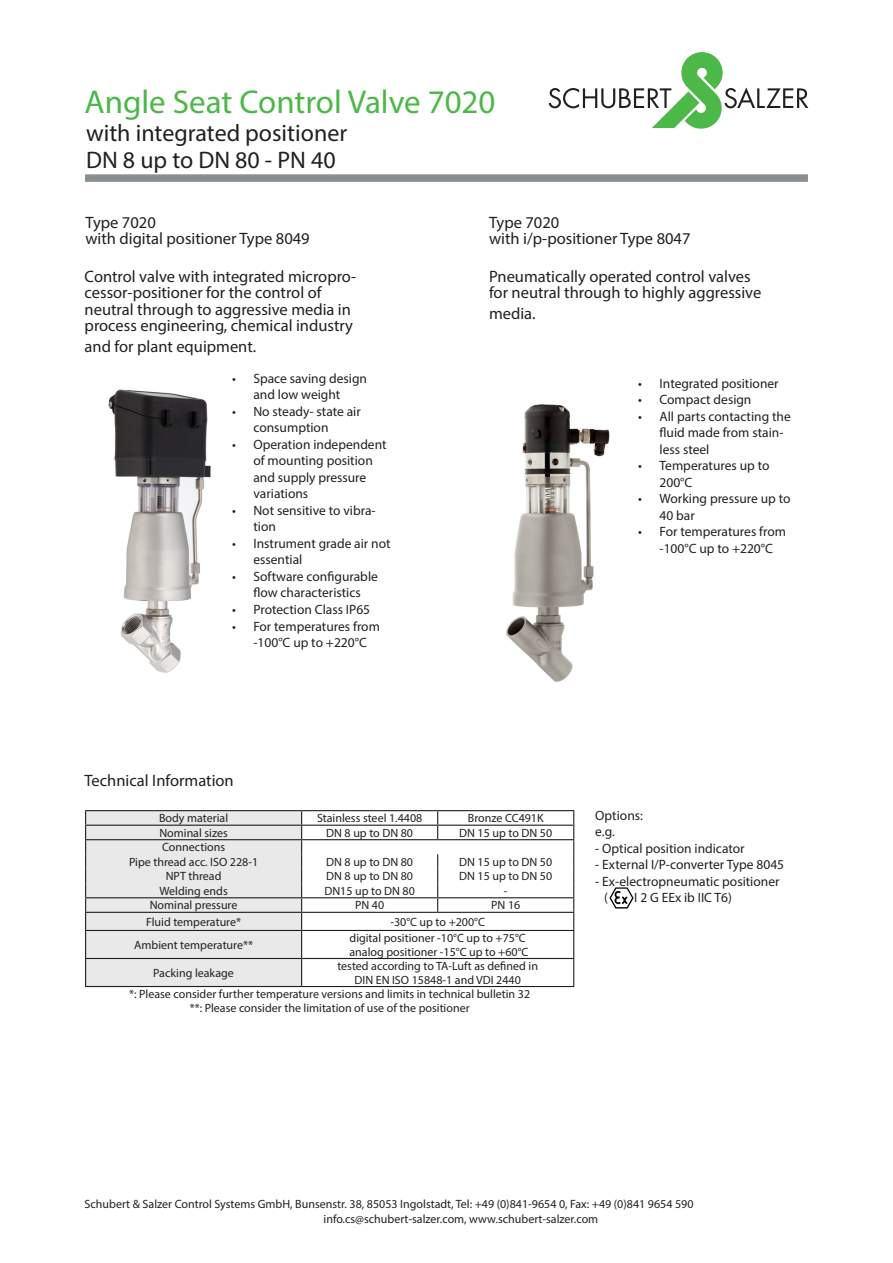
<style>
.page{position:relative;width:893px;height:1263px;background:#fff}
.page>*{position:absolute;margin:0;border:0;box-sizing:border-box;transform-origin:0 0}
.t1{font:33px "Myriad Pro";color:#4cb848}
.t2{font:24px "Myriad Pro";color:#231f20}
.Überschrift{font:16.5px/16.5px "Myriad Pro";color:#231f20}
.Text{font:13.5px/16.5px "Myriad Pro";color:#231f20}
.Text_klein_8mm{font:12px/13.5px "Myriad Pro";color:#231f20;text-align:center}
</style>
<div class="page">
<svg style="left:549px;top:52px;width:259px;height:77px"></svg>
<svg style="left:85px;top:174px;width:723px;height:8px;background:#909496"></svg>
<img style="left:506px;top:404px;width:104px;height:278px">
<img style="left:609px;top:887px;width:25px;height:21px">
<svg style="left:302px;top:811px;width:271px;height:175px"></svg>
<hr style="left:85px;top:810px;width:217px;height:1px;background:#231f20">
<hr style="left:302px;top:810px;width:136px;height:1px;background:#231f20">
<hr style="left:438px;top:810px;width:136px;height:1px;background:#231f20">
<hr style="left:302px;top:825px;width:136px;height:1px;background:#231f20">
<hr style="left:438px;top:825px;width:136px;height:1px;background:#231f20">
<svg style="left:437px;top:811px;width:1px;height:28px"></svg>
<hr style="left:302px;top:839px;width:136px;height:1px;background:#231f20">
<hr style="left:438px;top:839px;width:136px;height:1px;background:#231f20">
<hr style="left:302px;top:897px;width:136px;height:1px;background:#231f20">
<hr style="left:438px;top:897px;width:136px;height:1px;background:#231f20">
<svg style="left:437px;top:854px;width:1px;height:58px"></svg>
<hr style="left:302px;top:912px;width:136px;height:1px;background:#231f20">
<hr style="left:438px;top:912px;width:136px;height:1px;background:#231f20">
<svg style="left:85px;top:811px;width:217px;height:175px;background:#e1e1e1"></svg>
<svg style="left:573px;top:811px;width:1px;height:175px"></svg>
<hr style="left:85px;top:930px;width:217px;height:1px;background:#231f20">
<hr style="left:302px;top:930px;width:136px;height:1px;background:#231f20">
<hr style="left:438px;top:930px;width:136px;height:1px;background:#231f20">
<hr style="left:85px;top:958px;width:217px;height:1px;background:#231f20">
<hr style="left:302px;top:958px;width:136px;height:1px;background:#231f20">
<hr style="left:438px;top:958px;width:136px;height:1px;background:#231f20">
<hr style="left:85px;top:986px;width:217px;height:1px;background:#231f20">
<hr style="left:302px;top:986px;width:136px;height:1px;background:#231f20">
<hr style="left:438px;top:986px;width:136px;height:1px;background:#231f20">
<img style="left:108px;top:389px;width:103px;height:284px">
<p class="t1" style="left:85px;top:82px;width:412px">Angle Seat Control Valve 7020</p>
<p class="t2" style="left:86px;top:145px;width:251px">DN 8 up to DN 80 - PN 40</p>
<p class="t2" style="left:86px;top:118px;width:263px">with integrated positioner</p>
<p class="Überschrift" style="left:85px;top:214px;width:72px">Type 7020</p>
<p class="Überschrift" style="left:85px;top:230px;width:226px">with digital positioner Type 8049</p>
<p class="Überschrift" style="left:85px;top:268px;width:273px">Control valve with integrated micropro&shy;cessor-positioner for the control of neutral through to aggressive media in process engineering, chemical industry</p>
<p class="Überschrift" style="left:85px;top:338px;width:173px">and for plant equipment.</p>
<p class="Text" style="left:232px;top:370px;width:136px;text-align:center">• Space saving design and low weight</p>
<p class="Text" style="left:253px;top:403px;width:109px;text-indent:-21px">• No steady- state air consumption</p>
<p class="Text" style="left:253px;top:436px;width:135px;text-indent:-21px">• Operation independent of mounting position and supply pressure variations</p>
<p class="Text" style="left:253px;top:502px;width:124px;text-indent:-21px">• Not sensitive to vibra&shy;tion</p>
<p class="Text" style="left:253px;top:535px;width:139px;text-indent:-21px">• Instrument grade air not essential</p>
<p class="Text" style="left:232px;top:568px;width:147px;text-align:center">• Software configurable flow characteristics</p>
<p class="Text" style="left:232px;top:601px;width:140px">• Protection Class IP65</p>
<p class="Text" style="left:253px;top:617px;width:128px;text-indent:-21px">• For temperatures from -100°C up to +220°C</p>
<p class="Überschrift" style="left:85px;top:772px;width:151px">Technical Information</p>
<p class="Überschrift" style="left:489px;top:214px;width:72px">Type 7020</p>
<p class="Überschrift" style="left:489px;top:230px;width:203px">with i/p-positioner Type 8047</p>
<p class="Überschrift" style="left:489px;top:268px;width:274px">Pneumatically operated control valves for neutral through to highly aggressive</p>
<p class="Überschrift" style="left:489px;top:305px;width:48px">media.</p>
<p class="Text" style="left:638px;top:375px;width:142px">• Integrated positioner</p>
<p class="Text" style="left:638px;top:391px;width:115px">• Compact design</p>
<p class="Text" style="left:659px;top:408px;width:133px;text-indent:-21px">• All parts contacting the fluid made from stain&shy;less steel</p>
<p class="Text" style="left:659px;top:457px;width:111px;text-indent:-21px">• Temperatures up to<br>200°C</p>
<p class="Text" style="left:659px;top:490px;width:133px;text-indent:-21px">• Working pressure up to<br>40 bar</p>
<p class="Text" style="left:659px;top:523px;width:128px;text-indent:-21px">• For temperatures from -100°C up to +220°C</p>
<p class="Text_klein_8mm" style="left:159px;top:811px;width:71px">Body material</p>
<p class="Text_klein_8mm" style="left:317px;top:811px;width:107px">Stainless steel 1.4408</p>
<p class="Text_klein_8mm" style="left:468px;top:811px;width:77px">Bronze CC491K</p>
<p class="Text_klein_8mm" style="left:159px;top:826px;width:70px">Nominal sizes</p>
<p class="Text_klein_8mm" style="left:326px;top:826px;width:88px">DN 8 up to DN 80</p>
<p class="Text_klein_8mm" style="left:459px;top:826px;width:95px">DN 15 up to DN 50</p>
<p class="Text_klein_8mm" style="left:162px;top:840px;width:65px">Connections</p>
<p class="Text_klein_8mm" style="left:129px;top:855px;width:131px">Pipe thread acc. ISO 228-1</p>
<p class="Text_klein_8mm" style="left:326px;top:855px;width:88px">DN 8 up to DN 80</p>
<p class="Text_klein_8mm" style="left:459px;top:855px;width:95px">DN 15 up to DN 50</p>
<p class="Text_klein_8mm" style="left:166px;top:869px;width:57px">NPT thread</p>
<p class="Text_klein_8mm" style="left:326px;top:869px;width:88px">DN 8 up to DN 80</p>
<p class="Text_klein_8mm" style="left:459px;top:869px;width:95px">DN 15 up to DN 50</p>
<p class="Text_klein_8mm" style="left:159px;top:884px;width:70px">Welding ends</p>
<p class="Text_klein_8mm" style="left:324px;top:884px;width:92px">DN15 up to DN 80</p>
<p class="Text_klein_8mm" style="left:504px;top:884px;width:5px">-</p>
<p class="Text_klein_8mm" style="left:150px;top:898px;width:89px">Nominal pressure</p>
<p class="Text_klein_8mm" style="left:355px;top:898px;width:31px">PN 40</p>
<p class="Text_klein_8mm" style="left:491px;top:898px;width:31px">PN 16</p>
<p class="Text_klein_8mm" style="left:146px;top:915px;width:96px">Fluid temperature*</p>
<p class="Text_klein_8mm" style="left:390px;top:915px;width:96px">-30°C up to +200°C</p>
<p class="Text_klein_8mm" style="left:134px;top:938px;width:120px">Ambient temperature**</p>
<p class="Text_klein_8mm" style="left:350px;top:931px;width:178px">digital positioner -10°C up to +75°C</p>
<p class="Text_klein_8mm" style="left:349px;top:944px;width:180px">analog positioner -15°C up to +60°C</p>
<p class="Text_klein_8mm" style="left:153px;top:966px;width:82px">Packing leakage</p>
<p class="Text_klein_8mm" style="left:337px;top:959px;width:202px">tested according to TA-Luft as defined in<br>DIN EN ISO 15848-1 and VDI 2440</p>
<p class="Text_klein_8mm" style="left:129px;top:987px;width:402px">*: Please consider further temperature versions and limits in technical bulletin 32 **: Please consider the limitation of use of the positioner</p>
<p class="Text" style="left:595px;top:807px;width:49px">Options:</p>
<p class="Text" style="left:595px;top:823px;width:21px">e.g.</p>
<p class="Text" style="left:595px;top:840px;width:151px">- Optical position indicator</p>
<p class="Text" style="left:595px;top:856px;width:190px">- External I/P-converter Type 8045</p>
<p class="Text" style="left:595px;top:873px;width:186px">- Ex-electropneumatic positioner</p>
<p class="Text" style="left:604px;top:889px;width:5px">(</p>
<p class="Text" style="left:631px;top:889px;width:102px">II 2 G EEx ib IIC T6)</p>
<p class="Text_klein_8mm" style="left:324px;top:1196px;width:371px;line-height:15px;text-align:left;text-indent:-239px">Schubert &amp; Salzer Control Systems GmbH, Bunsenstr. 38, 85053 Ingolstadt, Tel: +49 (0)841-9654 0, Fax: +49 (0)841 9654 590 info.cs@schubert-salzer.com, www.schubert-salzer.com</p>
</div>
